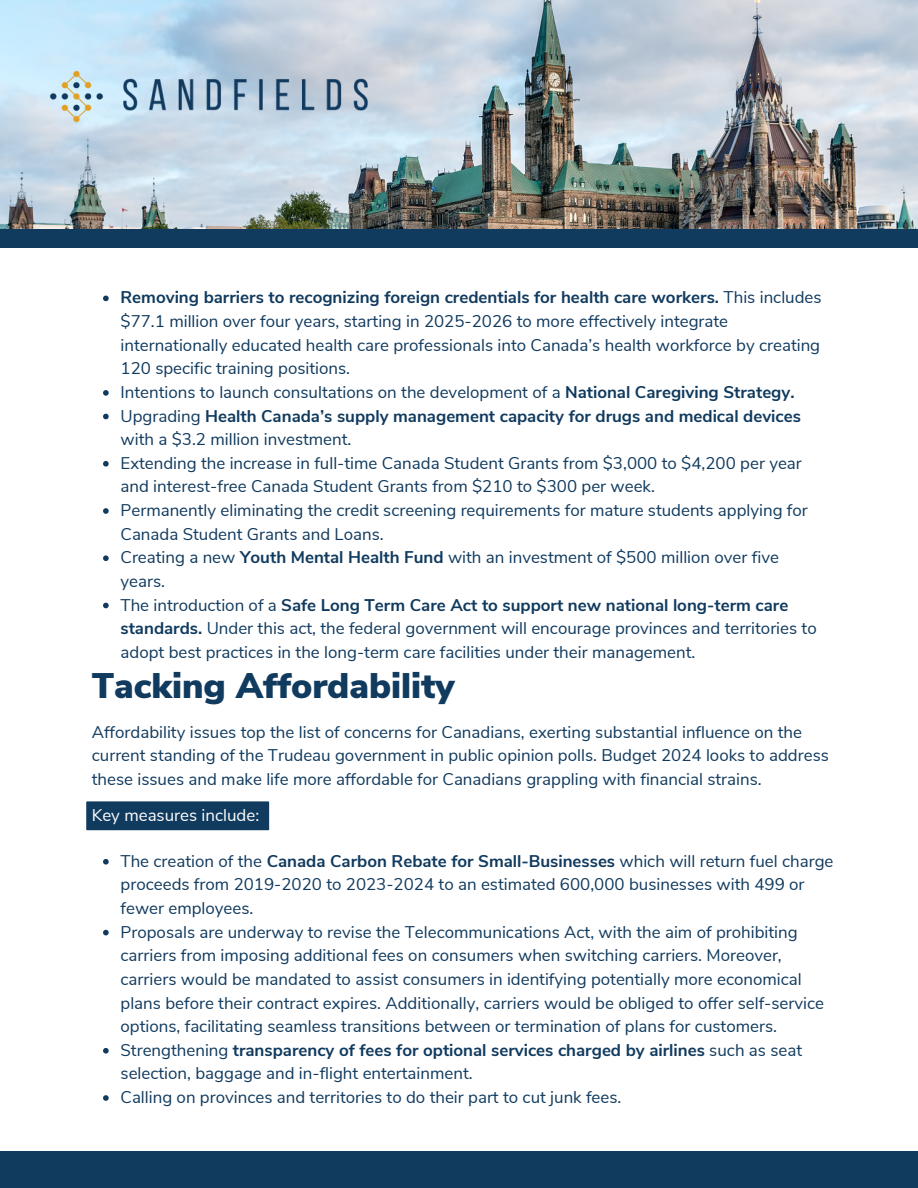
<style>
.page{position:relative;width:918px;height:1188px;background:#fff}
.page>*{position:absolute;margin:0;border:0;box-sizing:border-box;transform-origin:0 0}
.t1{font:900 35.55px "Nunito Sans";color:#103a5e}
.t2{font:16.95px/23.7px "Nunito Sans";color:#103a5e}
.t3{font:16.95px "Nunito Sans";color:#fff}
.s1{font-weight:700}
</style>
<div class="page">
<svg style="left:103px;top:859px;width:6px;height:6px"></svg>
<svg style="left:103px;top:930px;width:6px;height:5px"></svg>
<svg style="left:103px;top:1048px;width:6px;height:6px"></svg>
<svg style="left:103px;top:1095px;width:6px;height:6px"></svg>
<div style="left:0;top:1151px;width:918px;height:37px;background:#103a5e"></div>
<svg style="left:103px;top:296px;width:6px;height:5px"></svg>
<svg style="left:103px;top:390px;width:6px;height:6px"></svg>
<svg style="left:103px;top:414px;width:6px;height:5px"></svg>
<svg style="left:103px;top:461px;width:6px;height:6px"></svg>
<svg style="left:103px;top:508px;width:6px;height:6px"></svg>
<svg style="left:103px;top:555px;width:6px;height:6px"></svg>
<svg style="left:103px;top:603px;width:6px;height:5px"></svg>
<div style="left:86px;top:801px;width:183px;height:29px;background:#103a5e"></div>
<img style="left:0;top:0;width:918px;height:248px">
<div style="left:0;top:229px;width:918px;height:18px;background:#103a5e"></div>
<img style="left:131px;top:55px;width:246px;height:78px">
<img style="left:21px;top:41px;width:110px;height:101px">
<p class="t2" style="left:121px;top:286px;width:703px"><span class="s1">Removing barriers to recognizing foreign credentials for health care workers.</span> This includes $77.1 million over four years, starting in 2025-2026 to more effectively integrate internationally educated health care professionals into Canada’s health workforce by creating 120 specific training positions.<br>Intentions to launch consultations on the development of a <span class="s1">National Caregiving Strategy.<br></span>Upgrading <span class="s1">Health Canada’s supply management capacity for drugs and medical devices </span>with a $3.2 million investment.<br>Extending the increase in full-time Canada Student Grants from $3,000 to $4,200 per year and interest-free Canada Student Grants from $210 to $300 per week.<br>Permanently eliminating the credit screening requirements for mature students applying for Canada Student Grants and Loans.<br>Creating a new <span class="s1">Youth Mental Health Fund</span> with an investment of $500 million over five years.<br>The introduction of a <span class="s1">Safe Long Term Care Act to support new national long-term care standards.</span> Under this act, the federal government will encourage provinces and territories to adopt best practices in the long-term care facilities under their management.</p>
<h1 class="t1" style="left:92px;top:662px;width:365px">Tacking Affordability</h1>
<p class="t2" style="left:92px;top:720px;width:739px">Affordability issues top the list of concerns for Canadians, exerting substantial influence on the current standing of the Trudeau government in public opinion polls. Budget 2024 looks to address these issues and make life more affordable for Canadians grappling with financial strains.</p>
<p class="t3" style="left:92px;top:804px;width:169px">Key measures include:</p>
<p class="t2" style="left:121px;top:849px;width:714px">The creation of the <span class="s1">Canada Carbon Rebate for Small-Businesses</span> which will return fuel charge proceeds from 2019-2020 to 2023-2024 to an estimated 600,000 businesses with 499 or fewer employees.<br>Proposals are underway to revise the Telecommunications Act, with the aim of prohibiting carriers from imposing additional fees on consumers when switching carriers. Moreover, carriers would be mandated to assist consumers in identifying potentially more economical plans before their contract expires. Additionally, carriers would be obliged to offer self-service options, facilitating seamless transitions between or termination of plans for customers.<br>Strengthening <span class="s1">transparency of fees for optional services charged by airlines</span> such as seat selection, baggage and in-flight entertainment.<br>Calling on provinces and territories to do their part to cut junk fees.</p>
</div>
